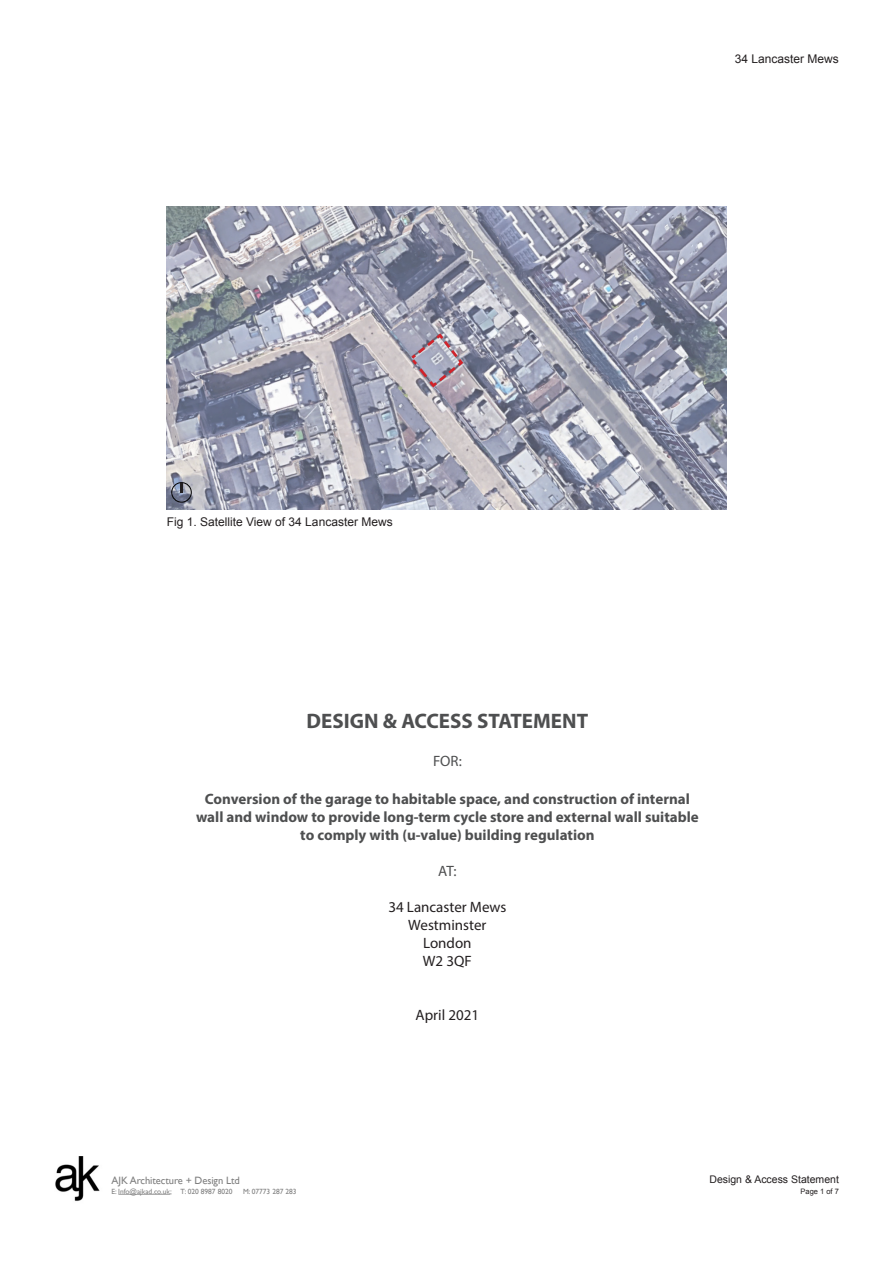
<style>
.page{position:relative;width:893px;height:1263px;background:#fff}
.page>*{position:absolute;margin:0;border:0;box-sizing:border-box;transform-origin:0 0}
.t1{font:700 21px "Myriad Pro";color:#4e4f50}
.t2{font:700 15px/18px "Myriad Pro";color:#4e4f50;text-align:center}
.t3{font:15px "Myriad Pro";color:#231f20}
.t4{font:15px "Myriad Pro";color:#4e4f50}
.t5{font:12px "Arial";color:#231f20}
.t6{font:10.65px "Gill Sans";letter-spacing:-.005em;color:#7f7f7f}
.t7{font:10.5px "Arial";color:#231f20}
.t8{font:7.5px "Gill Sans";color:#7f7f7f}
.t9{font:7.5px "Arial";color:#231f20}
</style>
<div class="page">
<img style="left:55px;top:1156px;width:45px;height:45px">
<svg style="left:118px;top:1194px;width:52px;height:1px"></svg>
<img style="left:167px;top:206px;width:559px;height:303px">
<svg style="left:409px;top:332px;width:56px;height:57px;background:#b1a4b2"></svg>
<div style="left:171px;top:482px;width:21px;height:20px;border:1px solid #000;border-radius:50%"></div>
<svg style="left:180px;top:483px;width:3px;height:10px"></svg>
<p class="t5" style="left:735px;top:50px;width:106px">34 Lancaster Mews</p>
<p class="t5" style="left:167px;top:514px;width:227px">Fig 1. Satellite View of 34 Lancaster Mews</p>
<p class="t1" style="left:307px;top:707px;width:283px">DESIGN &amp; ACCESS STATEMENT</p>
<p class="t4" style="left:433px;top:752px;width:30px">FOR:</p>
<p class="t2" style="left:196px;top:789px;width:504px">Conversion of the garage to habitable space, and construction of internal wall and window to provide long-term cycle store and external wall suitable to comply with (u-value) building regulation</p>
<p class="t4" style="left:438px;top:861px;width:20px">AT:</p>
<p class="t3" style="left:388px;top:897px;width:120px">34 Lancaster Mews</p>
<p class="t3" style="left:408px;top:915px;width:80px">Westminster</p>
<p class="t3" style="left:423px;top:933px;width:50px">London</p>
<p class="t3" style="left:423px;top:951px;width:50px">W2 3QF</p>
<p class="t3" style="left:416px;top:1005px;width:65px">April 2021</p>
<p class="t6" style="left:112px;top:1174px;width:130px">AJK Architecture + Design Ltd</p>
<p class="t8" style="left:112px;top:1187px;width:122px">E: Info@ajkad.co.uk; T: 020 8987 8020</p>
<p class="t8" style="left:243px;top:1187px;width:55px">M: 07773 287 283</p>
<p class="t6" style="left:117px;top:1174px;width:130px">AJK Architecture + Design Ltd</p>
<p class="t8" style="left:117px;top:1187px;width:122px">E: Info@ajkad.co.uk; T: 020 8987 8020</p>
<p class="t8" style="left:249px;top:1187px;width:55px">M: 07773 287 283</p>
<p class="t7" style="left:709px;top:1172px;width:131px">Design &amp; Access Statement</p>
<p class="t9" style="left:801px;top:1186px;width:40px">Page 1 of 7</p>
</div>
